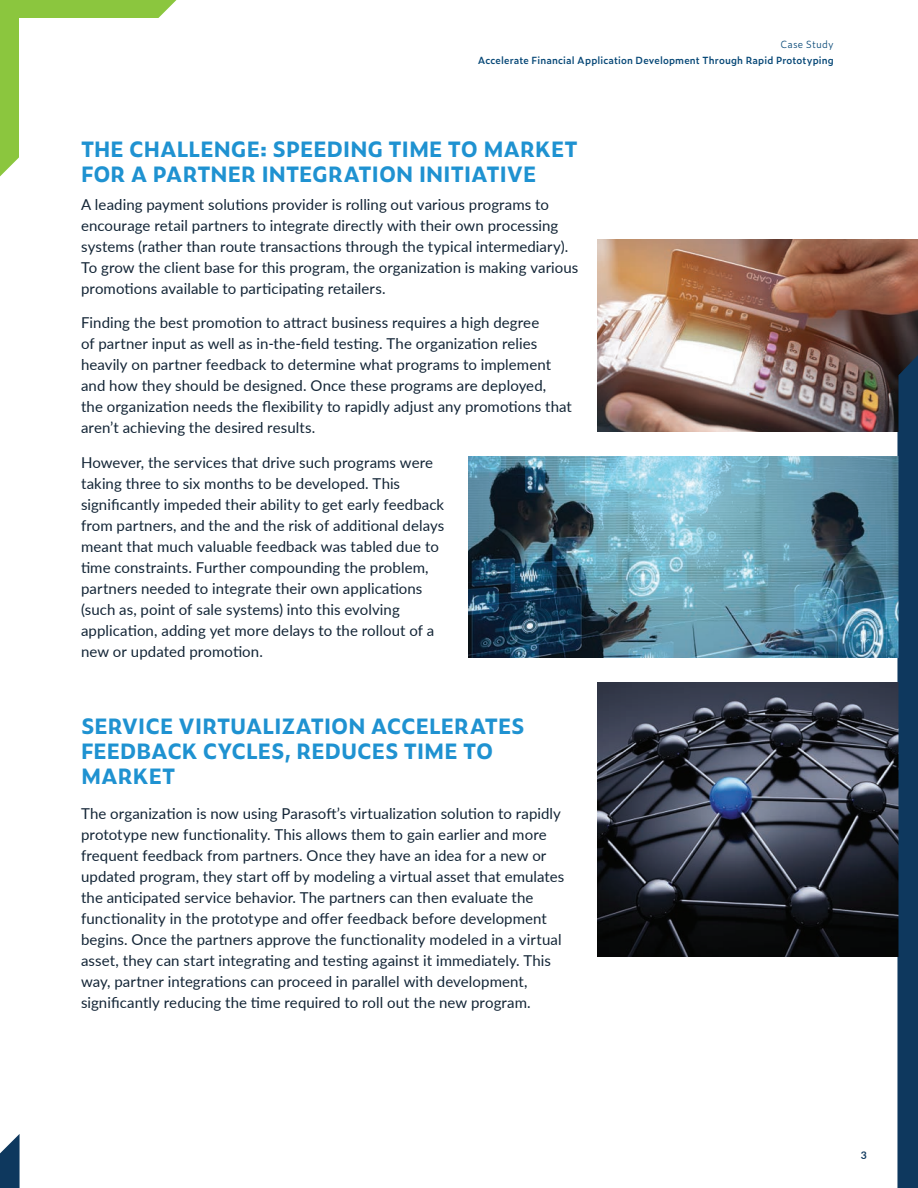
<style>
.page{position:relative;width:918px;height:1188px;background:#fff}
.page>*{position:absolute;margin:0;border:0;box-sizing:border-box;transform-origin:0 0}
.t1{font:700 21px/25.2px "Zeitung Pro";color:#1f92d1}
.t2{font:15px/21px "Lato";letter-spacing:.005em;color:#132536}
.t3{font:700 10.5px "Lato";color:#0e385e}
.t4{font:600 9.9px "Zeitung Pro";letter-spacing:.015em;color:#074877}
.t5{font:300 9.9px "Zeitung Pro";letter-spacing:.015em;color:#074877}
</style>
<div class="page">
<svg style="left:0;top:0;width:177px;height:177px"></svg>
<div style="left:19px;top:19px;width:153px;height:156px;background:#fff"></div>
<svg style="left:0;top:1134px;width:20px;height:54px"></svg>
<img style="left:597px;top:683px;width:300px;height:274px">
<img style="left:468px;top:457px;width:429px;height:201px">
<img style="left:597px;top:240px;width:321px;height:192px">
<svg style="left:897px;top:341px;width:21px;height:847px;background:#12395d"></svg>
<p class="t5" style="left:780px;top:37px;width:55px">Case Study</p>
<p class="t4" style="left:478px;top:53px;width:358px">Accelerate Financial Application Development Through Rapid Prototyping</p>
<h1 class="t1" style="left:81px;top:135px;width:498px">THE CHALLENGE: SPEEDING TIME TO MARKET<br>FOR A PARTNER INTEGRATION INITIATIVE</h1>
<p class="t2" style="left:81px;top:193px;width:499px">A leading payment solutions provider is rolling out various programs to encourage retail partners to integrate directly with their own processing systems (rather than route transactions through the typical intermediary).<br>To grow the client base for this program, the organization is making various promotions available to participating retailers.</p>
<p class="t2" style="left:81px;top:312px;width:492px">Finding the best promotion to attract business requires a high degree<br>of partner input as well as in-the-field testing. The organization relies heavily on partner feedback to determine what programs to implement and how they should be designed. Once these programs are deployed, the organization needs the flexibility to rapidly adjust any promotions that aren’t achieving the desired results.</p>
<p class="t2" style="left:81px;top:451px;width:365px">However, the services that drive such programs were taking three to six months to be developed. This significantly impeded their ability to get early feedback from partners, and the and the risk of additional delays meant that much valuable feedback was tabled due to time constraints. Further compounding the problem, partners needed to integrate their own applications (such as, point of sale systems) into this evolving application, adding yet more delays to the rollout of a new or updated promotion.</p>
<h1 class="t1" style="left:81px;top:713px;width:445px">SERVICE VIRTUALIZATION ACCELERATES<br>FEEDBACK CYCLES, REDUCES TIME TO<br>MARKET</h1>
<p class="t2" style="left:81px;top:802px;width:485px">The organization is now using Parasoft’s virtualization solution to rapidly prototype new functionality. This allows them to gain earlier and more frequent feedback from partners. Once they have an idea for a new or updated program, they start off by modeling a virtual asset that emulates the anticipated service behavior. The partners can then evaluate the functionality in the prototype and offer feedback before development begins. Once the partners approve the functionality modeled in a virtual asset, they can start integrating and testing against it immediately. This way, partner integrations can proceed in parallel with development, significantly reducing the time required to roll out the new program.</p>
<p class="t3" style="left:861px;top:1147px;width:8px">3</p>
</div>
